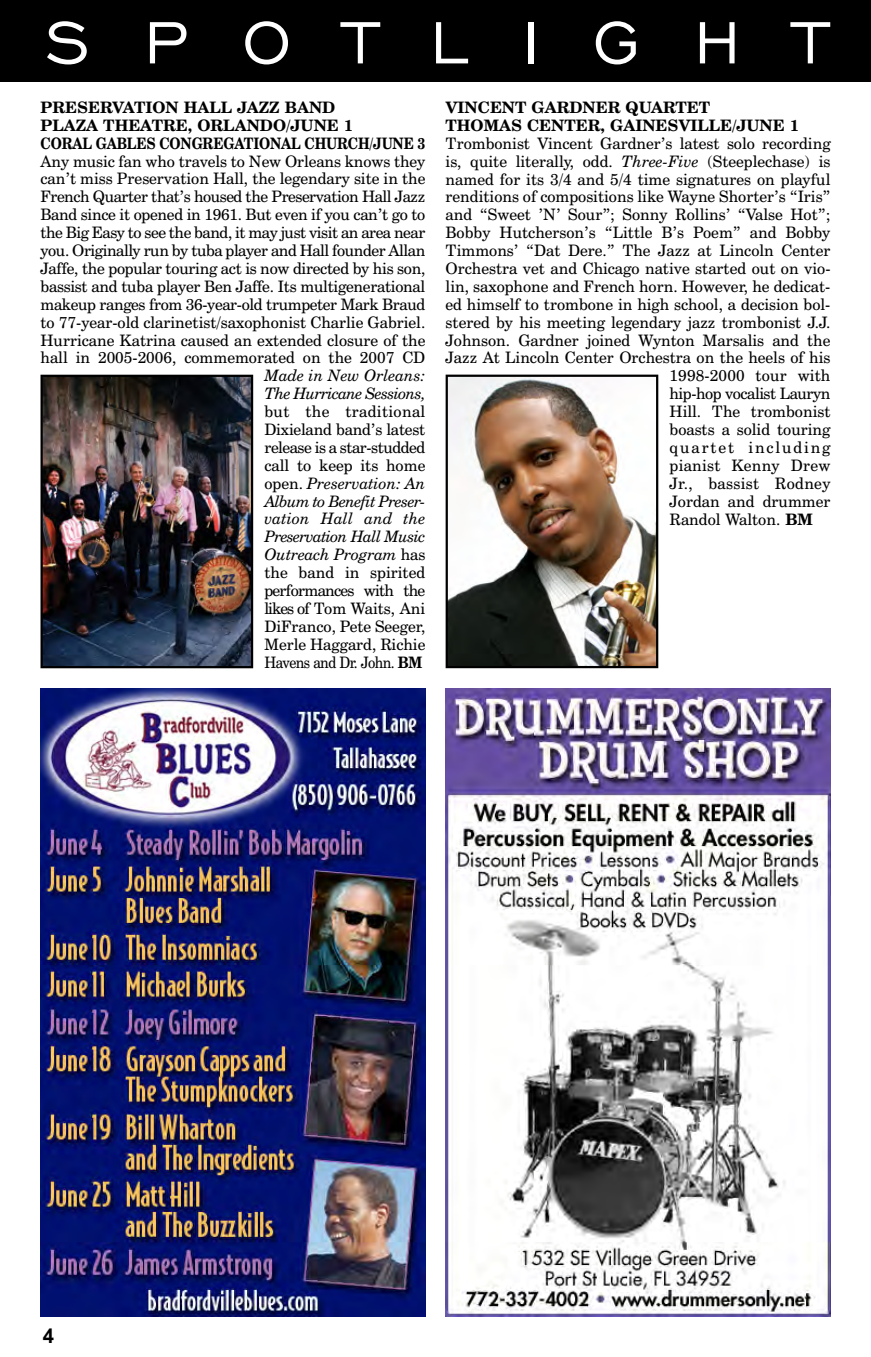
<style>
.page{position:relative;width:871px;height:1357px;background:#fff}
.page>*{position:absolute;margin:0;border:0;box-sizing:border-box;transform-origin:0 0}
.t1{font:76.5px "Engravers Gothic BT";letter-spacing:.7em;color:#fff}
.t2{font:700 20.25px "Arial";color:#000}
.t3{font:15.75px/17.8px "Century Schoolbook BT";color:#000;text-align:justify}
.t4{font:700 15.75px/17.8px "Century Schoolbook BT";color:#000}
.t5{font:italic 15.75px/18px "Century Schoolbook BT";letter-spacing:-.04em;color:#000}
.t6{font:15.75px "Century Schoolbook BT";letter-spacing:.02em;color:#000}
.t7{font:15.75px "Century Schoolbook BT";letter-spacing:-.025em;color:#000}
.t8{font:15.75px "Century Schoolbook BT";letter-spacing:.12em;color:#000}
.s1{font-style:italic}
.s2{font-weight:700}
</style>
<div class="page">
<div style="left:0;top:0;width:871px;height:81px;background:#000"></div>
<img style="left:449px;top:378px;width:206px;height:287px">
<div style="left:446px;top:375px;width:212px;height:293px;border:2px solid #000"></div>
<img style="left:43px;top:378px;width:207px;height:287px">
<div style="left:40px;top:375px;width:213px;height:293px;border:2px solid #000"></div>
<img style="left:40px;top:688px;width:385px;height:628px">
<img style="left:446px;top:688px;width:384px;height:628px">
<h1 class="t1" style="left:45px;top:-8px;width:783px">SPOTLIGHT</h1>
<p class="t4" style="left:446px;top:100px;width:355px">VINCENT GARDNER QUARTET<br>THOMAS CENTER, GAINESVILLE/JUNE 1</p>
<p class="t3" style="left:446px;top:136px;width:386px">Trombonist Vincent Gardner’s latest solo recording</p>
<p class="t3" style="left:446px;top:154px;width:386px">is, quite literally, odd. <span class="s1">Three-Five</span> (Steeplechase) is</p>
<p class="t3" style="left:446px;top:172px;width:386px">named for its 3/4 and 5/4 time signatures on playful</p>
<p class="t3" style="left:446px;top:189px;width:386px">renditions of compositions like Wayne Shorter’s “Iris”</p>
<p class="t3" style="left:445px;top:207px;width:386px">and “Sweet ’N’ Sour”; Sonny Rollins’ “Valse Hot”;</p>
<p class="t3" style="left:445px;top:225px;width:386px">Bobby Hutcherson’s “Little B’s Poem” and Bobby</p>
<p class="t3" style="left:445px;top:243px;width:386px">Timmons’ “Dat Dere.” The Jazz at Lincoln Center</p>
<p class="t3" style="left:445px;top:261px;width:386px">Orchestra vet and Chicago native started out on vio-</p>
<p class="t3" style="left:445px;top:279px;width:386px">lin, saxophone and French horn. However, he dedicat-</p>
<p class="t3" style="left:445px;top:297px;width:386px">ed himself to trombone in high school, a decision bol-</p>
<p class="t3" style="left:445px;top:315px;width:386px">stered by his meeting legendary jazz trombonist J.J.</p>
<p class="t3" style="left:445px;top:333px;width:386px">Johnson. Gardner joined Wynton Marsalis and the</p>
<p class="t3" style="left:445px;top:350px;width:386px">Jazz At Lincoln Center Orchestra on the heels of his</p>
<p class="t3" style="left:669px;top:368px;width:162px">1998-2000 tour with</p>
<p class="t7" style="left:669px;top:388px;width:162px">hip-hop vocalist Lauryn</p>
<p class="t3" style="left:669px;top:404px;width:162px">Hill. The trombonist</p>
<p class="t3" style="left:669px;top:422px;width:162px">boasts a solid touring</p>
<p class="t8" style="left:669px;top:442px;width:162px">quartet including</p>
<p class="t6" style="left:669px;top:459px;width:162px">pianist Kenny Drew</p>
<p class="t6" style="left:669px;top:477px;width:162px">Jr., bassist Rodney</p>
<p class="t3" style="left:669px;top:494px;width:162px">Jordan and drummer</p>
<p class="t3" style="left:669px;top:512px;width:145px">Randol Walton. <span class="s2">BM</span></p>
<p class="t4" style="left:40px;top:100px;width:386px">PRESERVATION HALL JAZZ BAND<br>PLAZA THEATRE, ORLANDO/JUNE 1<br>CORAL GABLES CONGREGATIONAL CHURCH/JUNE 3</p>
<p class="t3" style="left:40px;top:154px;width:386px">Any music fan who travels to New Orleans knows they can’t miss Preservation Hall, the legendary site in the French Quarter that’s housed the Preservation Hall Jazz Band since it opened in 1961. But even if you can’t go to the Big Easy to see the band, it may just visit an area near you. Originally run by tuba player and Hall founder Allan Jaffe, the popular touring act is now directed by his son, bassist and tuba player Ben Jaffe. Its multigenerational makeup ranges from 36-year-old trumpeter Mark Braud to 77-year-old clarinetist/saxophonist Charlie Gabriel.<br>Hurricane Katrina caused an extended closure of the hall in 2005-2006, commemorated on the 2007 CD</p>
<p class="t5" style="left:264px;top:368px;width:162px">Made in New Orleans:<br>The Hurricane Sessions,</p>
<p class="t3" style="left:264px;top:404px;width:162px">but the traditional Dixieland band’s latest release is a star-studded call to keep its home open. <span class="s1">Preservation: An Album to Benefit Preser&shy;vation Hall and the Preservation Hall Music Outreach Program</span> has the band in spirited performances with the likes of Tom Waits, Ani DiFranco, Pete Seeger, Merle Haggard, Richie Havens and Dr. John. <span class="s2">BM</span></p>
<p class="t2" style="left:43px;top:1329px;width:13px">4</p>
</div>
